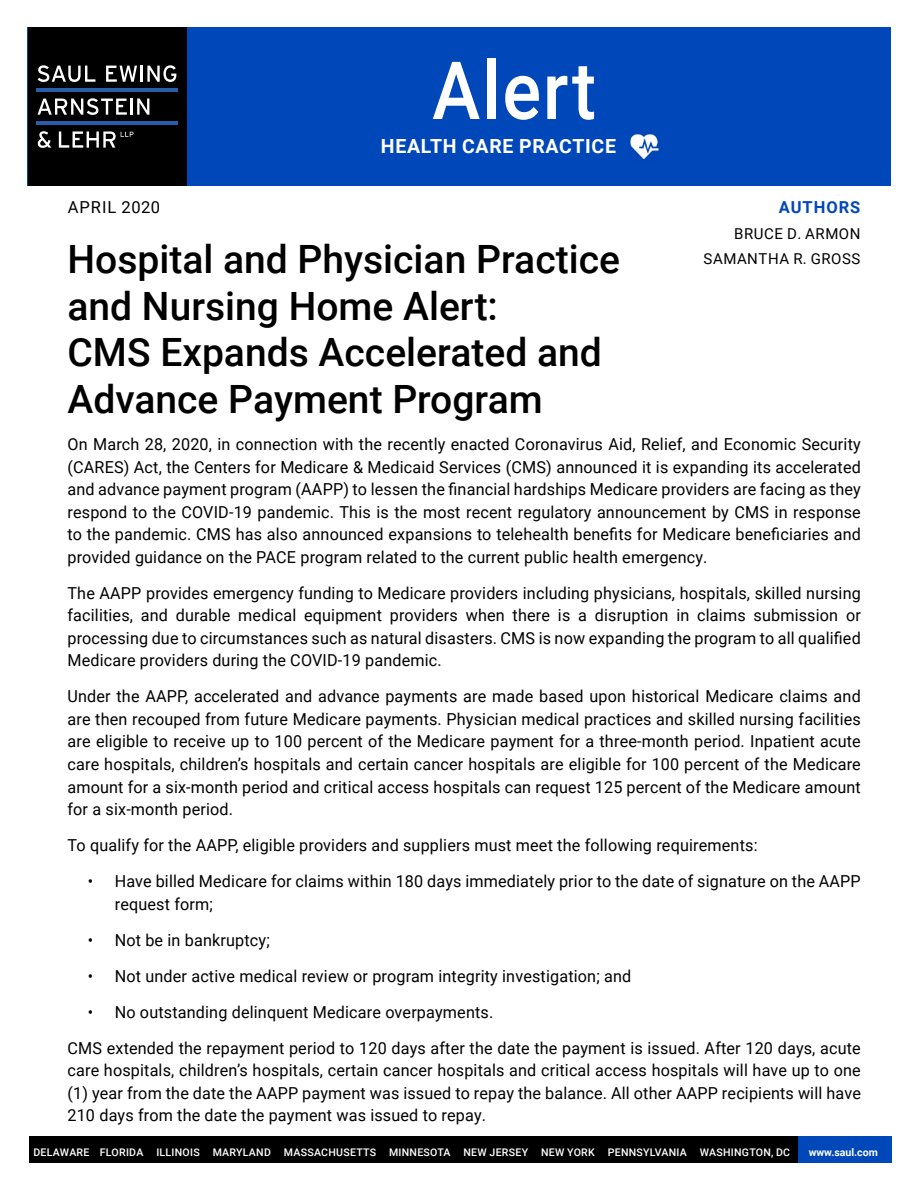
<style>
.page{position:relative;width:918px;height:1188px;background:#fff}
.page>*{position:absolute;margin:0;border:0;box-sizing:border-box;transform-origin:0 0}
.t1{font:500 80.4px "Roboto";letter-spacing:.025em;color:#fff;scale:.9 1}
.t2{font:500 39px/46.5px "Roboto";color:#000}
.t3{font:700 19.5px "Roboto";letter-spacing:.035em;color:#fff}
.t4{font:16.5px/22.5px "Roboto";letter-spacing:.01em;color:#000;text-align:justify}
.t5{font:16.5px "Roboto";letter-spacing:.06em;color:#000}
.t6{font:700 16.5px "Roboto";letter-spacing:.06em;color:#0047ba}
.t7{font:15px/25.5px "Roboto";letter-spacing:.035em;color:#000;text-align:right}
.t8{font:500 10.5px "Roboto";letter-spacing:.025em;color:#fff}
.t9{font:700 10.5px "Roboto";color:#fff}
</style>
<div class="page">
<div style="left:29px;top:1136px;width:771px;height:26px;background:#000"></div>
<div style="left:798px;top:1136px;width:94px;height:26px;background:#0047ba"></div>
<div style="left:27px;top:27px;width:864px;height:159px;background:#0047ba"></div>
<div style="left:28px;top:27px;width:159px;height:159px;background:#000"></div>
<svg style="left:38px;top:65px;width:57px;height:17px"></svg>
<svg style="left:106px;top:66px;width:31px;height:16px"></svg>
<hr style="left:140px;top:66px;width:3px;height:16px;background:#fff">
<svg style="left:147px;top:65px;width:29px;height:17px"></svg>
<svg style="left:38px;top:98px;width:89px;height:17px"></svg>
<hr style="left:130px;top:99px;width:3px;height:16px;background:#fff">
<svg style="left:137px;top:99px;width:12px;height:16px"></svg>
<svg style="left:38px;top:131px;width:13px;height:17px"></svg>
<svg style="left:59px;top:131px;width:74px;height:17px"></svg>
<hr style="left:36px;top:89px;width:142px;height:3px;background:#265eac">
<hr style="left:36px;top:122px;width:142px;height:3px;background:#265eac">
<img style="left:630px;top:134px;width:29px;height:26px">
<h1 class="t1" style="left:432px;top:34px;width:184px">Alert</h1>
<p class="t3" style="left:381px;top:133px;width:237px">HEALTH CARE PRACTICE</p>
<p class="t5" style="left:68px;top:196px;width:94px">APRIL 2020</p>
<h2 class="t2" style="left:68px;top:235px;width:554px">Hospital and Physician Practice and Nursing Home Alert:<br>CMS Expands Accelerated and<br>Advance Payment Program</h2>
<p class="t6" style="left:779px;top:196px;width:83px">AUTHORS</p>
<p class="t7" style="left:704px;top:220px;width:158px">BRUCE D. ARMON<br>SAMANTHA R. GROSS</p>
<p class="t4" style="left:68px;top:433px;width:795px">On March 28, 2020, in connection with the recently enacted Coronavirus Aid, Relief, and Economic Security (CARES) Act, the Centers for Medicare &amp; Medicaid Services (CMS) announced it is expanding its accelerated and advance payment program (AAPP) to lessen the financial hardships Medicare providers are facing as they respond to the COVID-19 pandemic. This is the most recent regulatory announcement by CMS in response to the pandemic. CMS has also announced expansions to telehealth benefits for Medicare beneficiaries and provided guidance on the PACE program related to the current public health emergency.</p>
<p class="t4" style="left:68px;top:581px;width:795px">The AAPP provides emergency funding to Medicare providers including physicians, hospitals, skilled nursing facilities, and durable medical equipment providers when there is a disruption in claims submission or processing due to circumstances such as natural disasters. CMS is now expanding the program to all qualified Medicare providers during the COVID-19 pandemic.</p>
<p class="t4" style="left:68px;top:685px;width:795px">Under the AAPP, accelerated and advance payments are made based upon historical Medicare claims and are then recouped from future Medicare payments. Physician medical practices and skilled nursing facilities are eligible to receive up to 100 percent of the Medicare payment for a three-month period. Inpatient acute care hospitals, children’s hospitals and certain cancer hospitals are eligible for 100 percent of the Medicare amount for a six-month period and critical access hospitals can request 125 percent of the Medicare amount for a six-month period.</p>
<p class="t4" style="left:68px;top:833px;width:692px">To qualify for the AAPP, eligible providers and suppliers must meet the following requirements:</p>
<p class="t4" style="left:115px;top:869px;width:748px;text-indent:-27px">• Have billed Medicare for claims within 180 days immediately prior to the date of signature on the AAPP request form;</p>
<p class="t4" style="left:88px;top:928px;width:184px">• Not be in bankruptcy;</p>
<p class="t4" style="left:88px;top:964px;width:545px">• Not under active medical review or program integrity investigation; and</p>
<p class="t4" style="left:68px;top:993px;width:795px;line-height:36px;text-indent:20px">• No outstanding delinquent Medicare overpayments.<br>CMS extended the repayment period to 120 days after the date the payment is issued. After 120 days, acute</p>
<p class="t4" style="left:68px;top:1058px;width:795px">care hospitals, children’s hospitals, certain cancer hospitals and critical access hospitals will have up to one (1) year from the date the AAPP payment was issued to repay the balance. All other AAPP recipients will have 210 days from the date the payment was issued to repay.</p>
<p class="t8" style="left:33px;top:1145px;width:758px">DELAWARE FLORIDA ILLINOIS MARYLAND MASSACHUSETTS MINNESOTA NEW JERSEY NEW YORK PENNSYLVANIA WASHINGTON, DC</p>
<p class="t9" style="left:809px;top:1145px;width:71px">www.saul.com</p>
</div>
